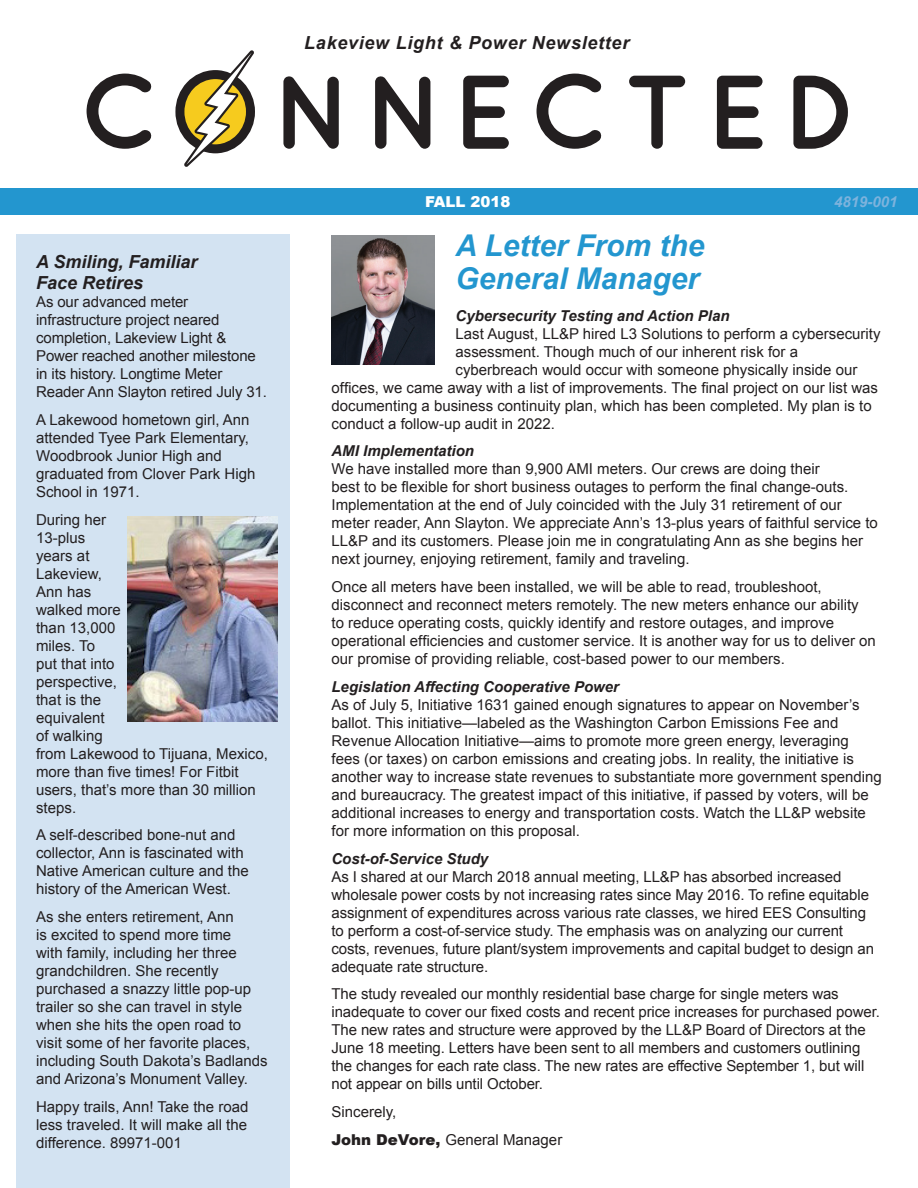
<style>
.page{position:relative;width:918px;height:1188px;background:#fff}
.page>*{position:absolute;margin:0;border:0;box-sizing:border-box;transform-origin:0 0}
.Mini_Subhead{font:italic 700 30px/33px "Arial";color:#2396cf}
.Mini_Subhead-2{font:italic 700 18px "Arial";letter-spacing:.04em;color:#231f20}
.Mini_Subhead-3{font:italic 700 18px/21.6px "Arial";color:#231f20}
.Manager{font:15px/18px "Arial";color:#231f20}
.Sidebar_LG{font:15px/18px "Arial";color:#231f20}
.Manager-2{font:italic 700 15px "Arial";color:#231f20}
.t1{font:900 15px "Arial";color:#fff}
.Sidebar{font:italic 700 15px "Arial";color:#7db3dd}
.s1{font-weight:700;font-style:italic}
.s2{font-weight:900}
</style>
<div class="page">
<img style="left:332px;top:235px;width:103px;height:129px">
<div style="left:0;top:189px;width:918px;height:26px;background:#2396cf"></div>
<svg style="left:87px;top:74px;width:65px;height:75px"></svg>
<svg style="left:283px;top:76px;width:56px;height:73px"></svg>
<svg style="left:375px;top:76px;width:55px;height:73px"></svg>
<svg style="left:463px;top:76px;width:46px;height:73px"></svg>
<svg style="left:537px;top:74px;width:65px;height:75px"></svg>
<svg style="left:629px;top:76px;width:56px;height:73px"></svg>
<svg style="left:717px;top:76px;width:46px;height:73px"></svg>
<svg style="left:793px;top:76px;width:55px;height:73px"></svg>
<svg style="left:175px;top:50px;width:80px;height:117px"></svg>
<div style="left:16px;top:234px;width:273px;height:954px;background:#d3e3f2"></div>
<img style="left:128px;top:517px;width:149px;height:205px">
<p class="Mini_Subhead-2" style="left:304px;top:31px;width:327px">Lakeview Light &amp; Power Newsletter</p>
<p class="Mini_Subhead-3" style="left:36px;top:251px;width:163px">A Smiling, Familiar<br>Face Retires</p>
<p class="Sidebar_LG" style="left:36px;top:293px;width:232px">As our advanced meter infrastructure project neared completion, Lakeview Light &amp;<br>Power reached another milestone in its history. Longtime Meter<br>Reader Ann Slayton retired July 31.</p>
<p class="Sidebar_LG" style="left:36px;top:411px;width:221px">A Lakewood hometown girl, Ann attended Tyee Park Elementary,<br>Woodbrook Junior High and graduated from Clover Park High<br>School in 1971.</p>
<p class="Sidebar_LG" style="left:36px;top:511px;width:233px">During her<br>13-plus<br>years at<br>Lakeview,<br>Ann has<br>walked more<br>than 13,000<br>miles. To<br>put that into<br>perspective,<br>that is the<br>equivalent<br>of walking<br>from Lakewood to Tijuana, Mexico, more than five times! For Fitbit users, that’s more than 30 million steps.</p>
<p class="Sidebar_LG" style="left:36px;top:826px;width:214px">A self-described bone-nut and collector, Ann is fascinated with<br>Native American culture and the history of the American West.</p>
<p class="Sidebar_LG" style="left:36px;top:908px;width:233px">As she enters retirement, Ann<br>is excited to spend more time<br>with family, including her three grandchildren. She recently purchased a snazzy little pop-up trailer so she can travel in style when she hits the open road to visit some of her favorite places, including South Dakota’s Badlands and Arizona’s Monument Valley.</p>
<p class="Sidebar_LG" style="left:36px;top:1098px;width:214px;text-align:justify">Happy trails, Ann! Take the road less traveled. It will make all the difference. 89971-001</p>
<p class="t1" style="left:425px;top:191px;width:87px">FALL 2018</p>
<p class="Sidebar" style="left:834px;top:192px;width:65px">4819-001</p>
<p class="Mini_Subhead" style="left:456px;top:230px;width:250px">A Letter From the<br>General Manager</p>
<p class="Manager-2" style="left:456px;top:305px;width:275px">Cybersecurity Testing and Action Plan</p>
<p class="Manager" style="left:456px;top:325px;width:426px">Last August, LL&amp;P hired L3 Solutions to perform a cybersecurity</p>
<p class="Manager" style="left:456px;top:343px;width:344px">assessment. Though much of our inherent risk for a</p>
<p class="Manager" style="left:456px;top:361px;width:403px">cyberbreach would occur with someone physically inside our</p>
<p class="Manager" style="left:332px;top:379px;width:548px">offices, we came away with a list of improvements. The final project on our list was</p>
<p class="Manager" style="left:332px;top:397px;width:542px">documenting a business continuity plan, which has been completed. My plan is to</p>
<p class="Manager" style="left:332px;top:415px;width:225px">conduct a follow-up audit in 2022.</p>
<p class="Manager" style="left:332px;top:442px;width:548px"><span class="s1">AMI Implementation<br></span>We have installed more than 9,900 AMI meters. Our crews are doing their<br>best to be flexible for short business outages to perform the final change-outs.<br>Implementation at the end of July coincided with the July 31 retirement of our meter reader, Ann Slayton. We appreciate Ann’s 13-plus years of faithful service to LL&amp;P and its customers. Please join me in congratulating Ann as she begins her next journey, enjoying retirement, family and traveling.</p>
<p class="Manager" style="left:332px;top:578px;width:546px">Once all meters have been installed, we will be able to read, troubleshoot, disconnect and reconnect meters remotely. The new meters enhance our ability<br>to reduce operating costs, quickly identify and restore outages, and improve operational efficiencies and customer service. It is another way for us to deliver on our promise of providing reliable, cost-based power to our members.</p>
<p class="Manager" style="left:332px;top:678px;width:552px"><span class="s1">Legislation Affecting Cooperative Power<br></span>As of July 5, Initiative 1631 gained enough signatures to appear on November’s ballot. This initiative—labeled as the Washington Carbon Emissions Fee and Revenue Allocation Initiative—aims to promote more green energy, leveraging<br>fees (or taxes) on carbon emissions and creating jobs. In reality, the initiative is another way to increase state revenues to substantiate more government spending and bureaucracy. The greatest impact of this initiative, if passed by voters, will be additional increases to energy and transportation costs. Watch the LL&amp;P website for more information on this proposal.</p>
<p class="Manager" style="left:332px;top:849px;width:544px"><span class="s1">Cost-of-Service Study<br></span>As I shared at our March 2018 annual meeting, LL&amp;P has absorbed increased wholesale power costs by not increasing rates since May 2016. To refine equitable assignment of expenditures across various rate classes, we hired EES Consulting to perform a cost-of-service study. The emphasis was on analyzing our current costs, revenues, future plant/system improvements and capital budget to design an adequate rate structure.</p>
<p class="Manager" style="left:332px;top:985px;width:550px">The study revealed our monthly residential base charge for single meters was inadequate to cover our fixed costs and recent price increases for purchased power.<br>The new rates and structure were approved by the LL&amp;P Board of Directors at the June 18 meeting. Letters have been sent to all members and customers outlining the changes for each rate class. The new rates are effective September 1, but will not appear on bills until October.</p>
<p class="Manager" style="left:332px;top:1103px;width:66px">Sincerely,</p>
<p class="Manager" style="left:332px;top:1131px;width:232px"><span class="s2">John DeVore,</span> General Manager</p>
</div>
